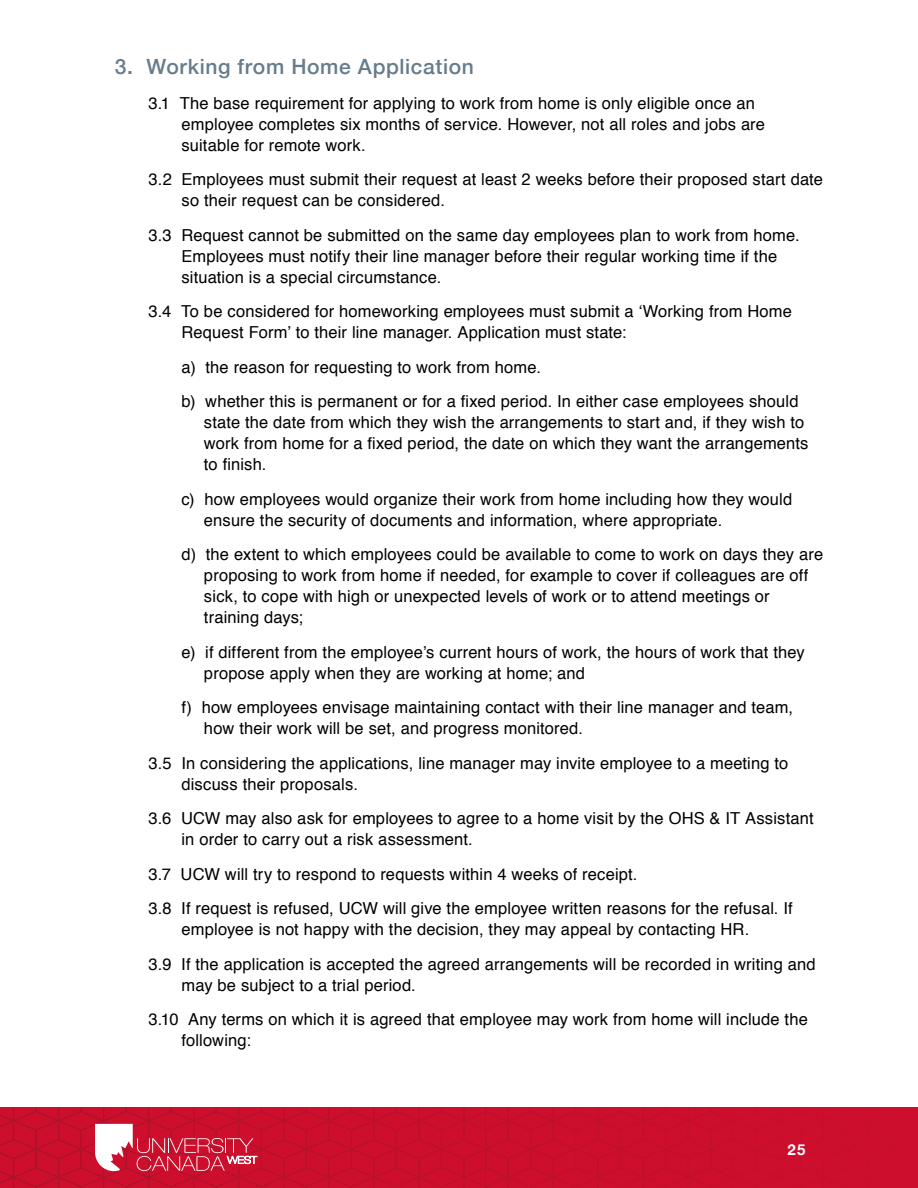
<style>
.page{position:relative;width:918px;height:1188px;background:#fff}
.page>*{position:absolute;margin:0;border:0;box-sizing:border-box;transform-origin:0 0}
.Page_Subtitle_2{font:500 21px "Helvetica Neue";letter-spacing:.03em;color:#667c8c}
.Body{font:16.5px/21px "Helvetica";letter-spacing:.01em;color:#000}
.t1{font:700 15px "Helvetica Neue";color:#fff}
</style>
<div class="page">
<svg style="left:0;top:1107px;width:918px;height:81px;background:#cb1431"></svg>
<p class="Page_Subtitle_2" style="left:115px;top:50px;width:361px">3. Working from Home Application</p>
<p class="Body" style="left:182px;top:93px;width:585px;text-indent:-33px">3.1 The base requirement for applying to work from home is only eligible once an employee completes six months of service. However, not all roles and jobs are suitable for remote work.</p>
<p class="Body" style="left:182px;top:170px;width:643px;text-indent:-33px">3. 2 Employees must submit their request at least 2 weeks before their proposed start date so their request can be considered.</p>
<p class="Body" style="left:182px;top:225px;width:617px;text-indent:-33px">3.3 Request cannot be submitted on the same day employees plan to work from home.<br>Employees must notify their line manager before their regular working time if the situation is a special circumstance.</p>
<p class="Body" style="left:182px;top:302px;width:612px;text-indent:-33px">3.4 To be considered for homeworking employees must submit a ‘Working from Home<br>Request Form’ to their line manager. Application must state:</p>
<p class="Body" style="left:182px;top:357px;width:358px">a) the reason for requesting to work from home.</p>
<p class="Body" style="left:204px;top:392px;width:606px;text-indent:-22px">b) whether this is permanent or for a fixed period. In either case employees should state the date from which they wish the arrangements to start and, if they wish to work from home for a fixed period, the date on which they want the arrangements to finish.</p>
<p class="Body" style="left:204px;top:489px;width:590px;text-indent:-22px">c) how employees would organize their work from home including how they would ensure the security of documents and information, where appropriate.</p>
<p class="Body" style="left:204px;top:545px;width:621px;text-indent:-22px">d) the extent to which employees could be available to come to work on days they are proposing to work from home if needed, for example to cover if colleagues are off sick, to cope with high or unexpected levels of work or to attend meetings or training days;</p>
<p class="Body" style="left:204px;top:642px;width:602px;text-indent:-22px">e) if different from the employee’s current hours of work, the hours of work that they propose apply when they are working at home; and</p>
<p class="Body" style="left:204px;top:698px;width:591px;text-indent:-22px">f) how employees envisage maintaining contact with their line manager and team, how their work will be set, and progress monitored.</p>
<p class="Body" style="left:182px;top:753px;width:608px;text-indent:-33px">3.5 In considering the applications, line manager may invite employee to a meeting to discuss their proposals.</p>
<p class="Body" style="left:182px;top:809px;width:634px;text-indent:-33px">3.6 UCW may also ask for employees to agree to a home visit by the OHS &amp; IT Assistant in order to carry out a risk assessment.</p>
<p class="Body" style="left:149px;top:864px;width:488px">3.7 UCW will try to respond to requests within 4 weeks of receipt.</p>
<p class="Body" style="left:182px;top:899px;width:613px;text-indent:-33px">3. 8 If request is refused, UCW will give the employee written reasons for the refusal. If employee is not happy with the decision, they may appeal by contacting HR.</p>
<p class="Body" style="left:182px;top:954px;width:636px;text-indent:-33px">3. 9 If the application is accepted the agreed arrangements will be recorded in writing and may be subject to a trial period.</p>
<p class="Body" style="left:181px;top:1010px;width:628px;text-indent:-33px">3.10 Any terms on which it is agreed that employee may work from home will include the following:</p>
<p class="t1" style="left:788px;top:1138px;width:19px">25</p>
</div>
